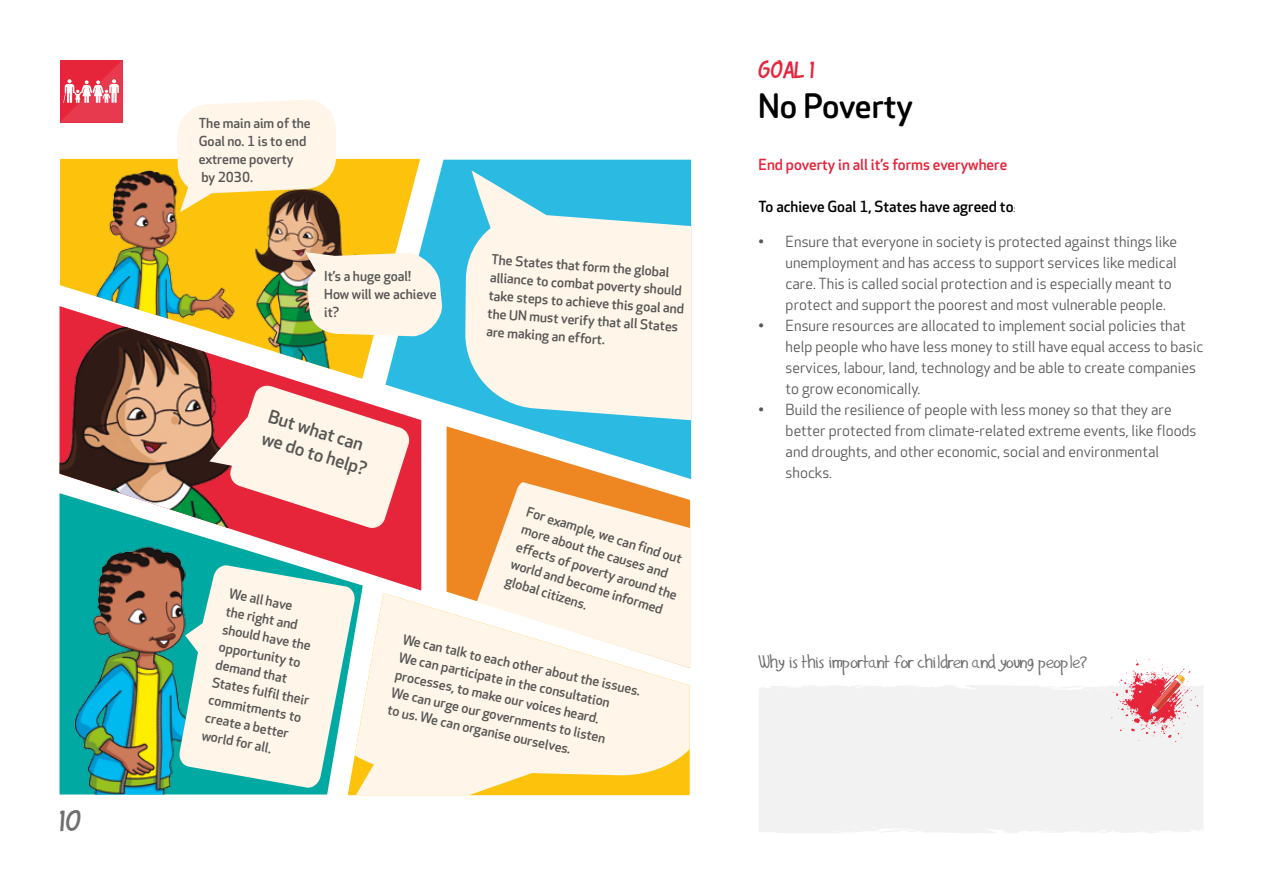
<style>
.page{position:relative;width:1263px;height:893px;background:#fff}
.page>*{position:absolute;margin:0;border:0;box-sizing:border-box;transform-origin:0 0}
.t1{font:500 33px "Apex Rounded";color:#000}
.t2{font:30px "Karmatic Revolution";color:#706f6f}
.t3{font:24px "Karmatic Revolution";color:#e6243c}
.t4{font:500 18px/22.5px "Apex Rounded";color:#575756}
.t5{font:16.5px "Gilles'Comic Font";color:#706f6f}
.t6{font:15px/21px "Apex Rounded";color:#575756}
.t7{font:500 15px "Apex Rounded";color:#e6253b}
.t8{font:500 15px "Apex Rounded";color:#000}
.t9{font:500 13.5px/18px "Apex Rounded";color:#575756}
.s1{font-weight:400;font-size:10.5px;color:#333}
</style>
<div class="page">
<svg style="left:60px;top:60px;width:63px;height:63px;background:#ea4f61"></svg>
<div style="left:759px;top:685px;width:444px;height:148px;background:#f2f2f2"></div>
<div style="left:60px;top:159px;width:360px;height:135px;background:#fcc20c"></div>
<img style="left:237px;top:159px;width:160px;height:147px">
<img style="left:88px;top:159px;width:149px;height:147px">
<svg style="left:177px;top:100px;width:159px;height:112px;background:#f1e1c0"></svg>
<img style="left:64px;top:590px;width:202px;height:204px">
<div style="left:447px;top:479px;width:28px;height:114px;background:#ee8721"></div>
<svg style="left:475px;top:479px;width:215px;height:114px;background:#fad7b4"></svg>
<svg style="left:60px;top:306px;width:361px;height:284px"></svg>
<img style="left:60px;top:306px;width:236px;height:244px">
<svg style="left:209px;top:384px;width:202px;height:145px;background:#f0acab"></svg>
<svg style="left:385px;top:160px;width:306px;height:319px"></svg>
<svg style="left:465px;top:170px;width:226px;height:255px;background:#cae6e7"></svg>
<svg style="left:348px;top:593px;width:342px;height:202px;background:#fef2da"></svg>
<svg style="left:306px;top:252px;width:137px;height:84px;background:#ebeadb"></svg>
<svg style="left:178px;top:564px;width:178px;height:225px;background:#cfe5da"></svg>
<svg style="left:1112px;top:658px;width:91px;height:84px"></svg>
<h2 class="t2" style="left:60px;top:806px;width:23px">10</h2>
<p class="t9" style="left:199px;top:114px;width:114px">The main aim of the<br>Goal no. 1 is to end extreme poverty by 2030.</p>
<p class="t9" style="left:324px;top:268px;width:114px">It’s a huge goal!<br>How will we achieve it?</p>
<h3 class="t4" style="left:272px;top:406px;width:110px;rotate:17deg">But what can we do to help?</h3>
<p class="t9" style="left:492px;top:251px;width:197px;rotate:4deg">The States that form the global alliance to combat poverty should take steps to achieve this goal and the UN must verify that all States are making an effort.</p>
<p class="t9" style="left:231px;top:585px;width:100px;rotate:11deg">We all have<br>the right and should have the opportunity to demand that<br>States fulfi l their commitments to create a better world for all.</p>
<p class="t9" style="left:529px;top:503px;width:169px;rotate:17deg">For example, we can fi nd out more about the causes and effects of poverty around the world and become informed global citizens.</p>
<p class="t9" style="left:404px;top:631px;width:245px;rotate:12deg">We can talk to each other about the issues.<br>We can participate in the consultation processes, to make our voices heard.<br>We can urge our governments to listen<br>to us. We can organise ourselves.</p>
<h3 class="t3" style="left:758px;top:58px;width:58px">Goal 1</h3>
<h1 class="t1" style="left:758px;top:88px;width:156px">No Poverty</h1>
<p class="t7" style="left:759px;top:156px;width:250px">End poverty in all it’s forms everywhere</p>
<p class="t8" style="left:759px;top:198px;width:258px">To achieve Goal 1, States have agreed to<span class="s1">:</span></p>
<p class="t6" style="left:786px;top:231px;width:393px;text-indent:-27px">• Ensure that everyone in society is protected against things like unemployment and has access to support services like medical care. This is called social protection and is especially meant to protect and support the poorest and most vulnerable people.</p>
<p class="t6" style="left:786px;top:315px;width:419px;text-indent:-27px">• Ensure resources are allocated to implement social policies that help people who have less money to still have equal access to basic services, labour, land, technology and be able to create companies to grow economically.</p>
<p class="t6" style="left:786px;top:399px;width:412px;text-indent:-27px">• Build the resilience of people with less money so that they are better protected from climate-related extreme events, like floods and droughts, and other economic, social and environmental shocks.</p>
<p class="t5" style="left:759px;top:652px;width:340px">Why is this important for children and young people?</p>
</div>
